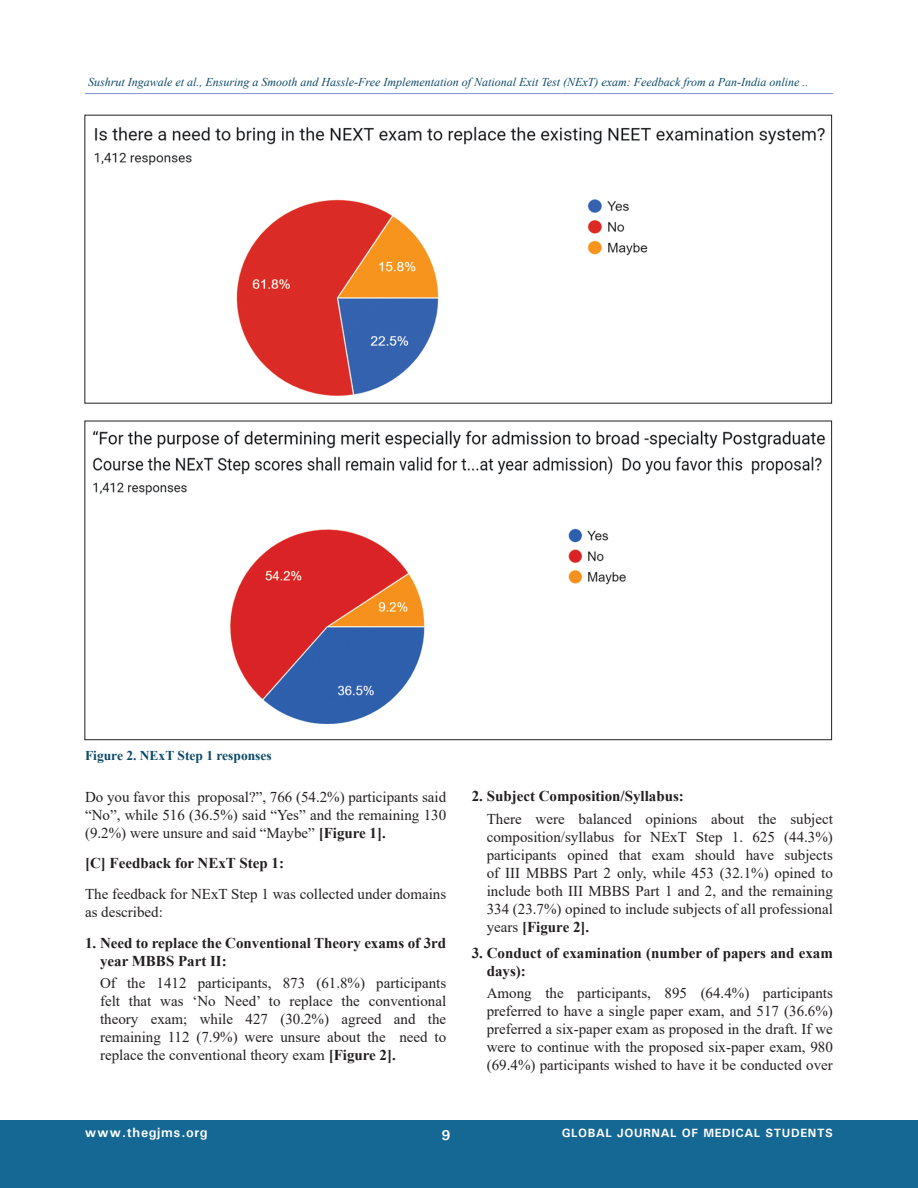
<style>
.page{position:relative;width:918px;height:1188px;background:#fff}
.page>*{position:absolute;margin:0;border:0;box-sizing:border-box;transform-origin:0 0}
.J_Para_2{font:15px/18px "Times New Roman";color:#231f20;text-align:justify}
.J_Para_2-2{font:700 15px/18px "Times New Roman";color:#231f20}
.t1{font:700 14.25px "Univers";color:#fff}
.t2{font:700 13.5px "Times New Roman";color:#0c4969}
.t3{font:700 13.5px "Univers";letter-spacing:.05em;color:#fff}
.t4{font:italic 12px "Times New Roman";color:#0c4969}
.t5{font:700 12px "Univers";letter-spacing:.05em;color:#fff}
.s1{font-weight:700}
</style>
<div class="page">
<div style="left:0;top:1121px;width:918px;height:67px;background:#156794"></div>
<hr style="left:85px;top:93px;width:748px;height:1px;background:#8b9ed0">
<img style="left:95px;top:126px;width:730px;height:270px">
<img style="left:92px;top:430px;width:734px;height:295px">
<p class="t4" style="left:88px;top:74px;width:722px">Sushrut Ingawale et al., Ensuring a Smooth and Hassle-Free Implementation of National Exit Test (NExT) exam: Feedback from a Pan-India online ..</p>
<p class="t2" style="left:85px;top:746px;width:188px">Figure 2. NExT Step 1 responses</p>
<p class="J_Para_2" style="left:85px;top:787px;width:363px">Do you favor this proposal?”, 766 (54.2%) participants said “No”, while 516 (36.5%) said “Yes” and the remaining 130 (9.2%) were unsure and said “Maybe” <span class="s1">[Figure 1].</span></p>
<p class="J_Para_2-2" style="left:85px;top:854px;width:201px">[C] Feedback for NExT Step 1:</p>
<p class="J_Para_2" style="left:85px;top:885px;width:363px">The feedback for NExT Step 1 was collected under domains as described:</p>
<p class="J_Para_2-2" style="left:100px;top:933px;width:348px;text-indent:-15px">1. Need to replace the Conventional Theory exams of 3rd year MBBS Part II:</p>
<p class="J_Para_2" style="left:100px;top:974px;width:348px">Of the 1412 participants, 873 (61.8%) participants felt that was ‘No Need’ to replace the conventional theory exam; while 427 (30.2%) agreed and the remaining 112 (7.9%) were unsure about the need to replace the conventional theory exam <span class="s1">[Figure 2].</span></p>
<p class="J_Para_2-2" style="left:472px;top:787px;width:214px">2. Subject Composition/Syllabus:</p>
<p class="J_Para_2" style="left:487px;top:809px;width:348px">There were balanced opinions about the subject composition/syllabus for NExT Step 1. 625 (44.3%) participants opined that exam should have subjects of III MBBS Part 2 only, while 453 (32.1%) opined to include both III MBBS Part 1 and 2, and the remaining 334 (23.7%) opined to include subjects of all professional years <span class="s1">[Figure 2].</span></p>
<p class="J_Para_2-2" style="left:487px;top:944px;width:348px;text-indent:-15px">3. Conduct of examination (number of papers and exam days):</p>
<p class="J_Para_2" style="left:487px;top:984px;width:348px">Among the participants, 895 (64.4%) participants preferred to have a single paper exam, and 517 (36.6%) preferred a six-paper exam as proposed in the draft. If we were to continue with the proposed six-paper exam, 980 (69.4%) participants wished to have it be conducted over</p>
<p class="t3" style="left:85px;top:1123px;width:125px">www.thegjms.org</p>
<p class="t1" style="left:441px;top:1126px;width:10px">9</p>
<p class="t5" style="left:562px;top:1125px;width:273px">GLOBAL JOURNAL OF MEDICAL STUDENTS</p>
</div>
